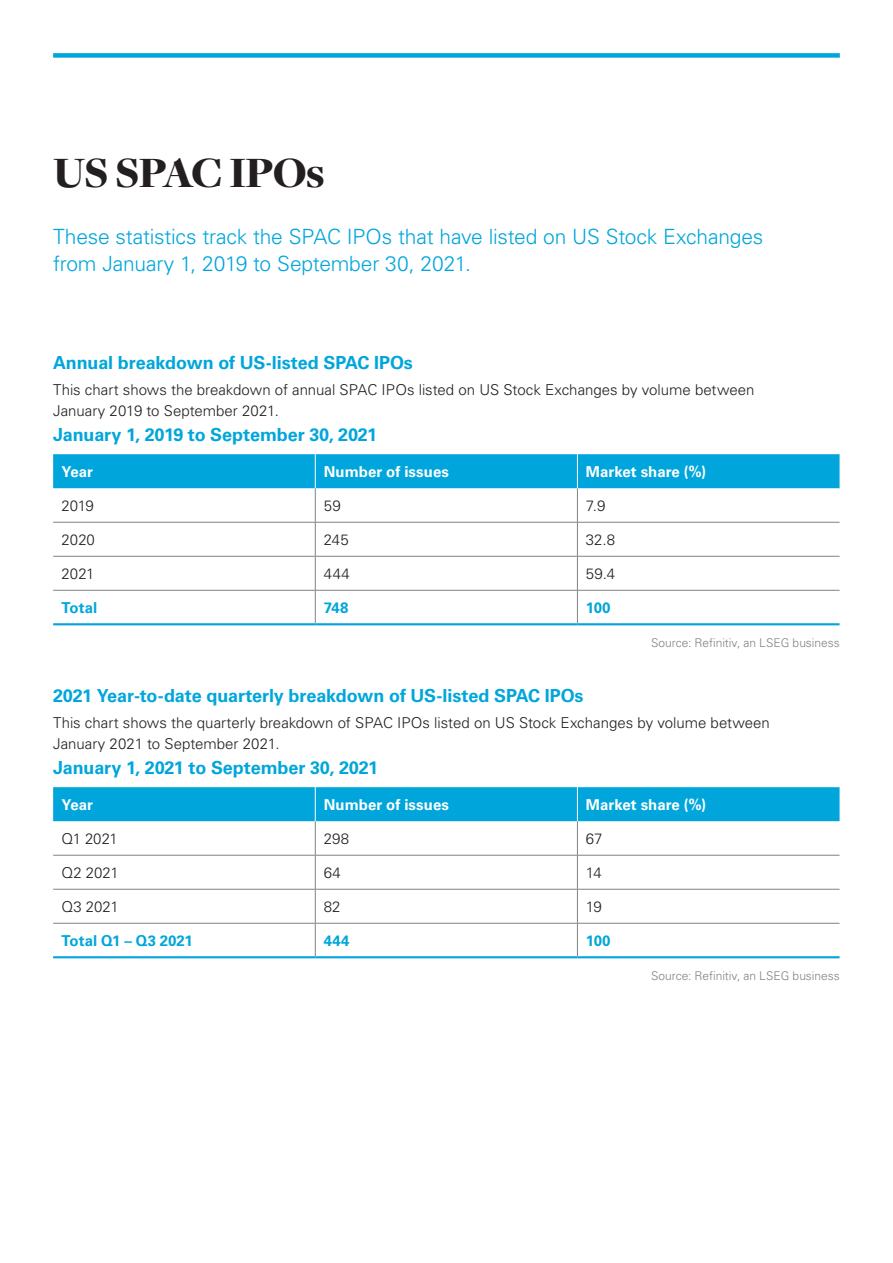
<style>
.page{position:relative;width:893px;height:1263px;background:#fff}
.page>*{position:absolute;margin:0;border:0;box-sizing:border-box;transform-origin:0 0}
.t1{font:900 45px "Freight Disp Pro";letter-spacing:-.02em;color:#231f20}
.t2{font:300 21px/27px "Univers LT Pro 45";letter-spacing:-.01em;color:#00a6db}
.t3{font:700 18px "Univers LT Pro 65";letter-spacing:-.01em;color:#00a6db}
.P_Body{font:300 15px/21px "Univers LT Pro 45";color:#231f20}
.P_Body_Bold{font:700 15px "Univers LT Pro 65";letter-spacing:.005em;color:#fff}
.P_Body_Bold-2{font:700 15px "Univers LT Pro 65";color:#00a6db}
.P_Source{font:300 12px "Univers LT Pro 45";color:#808285}
</style>
<div class="page">
<div style="left:53px;top:53px;width:787px;height:5px;background:#00a6db"></div>
<div style="left:53px;top:454px;width:786px;height:34px;background:#00a6db"></div>
<hr style="left:315px;top:488px;width:1px;height:34px;background:#808285">
<hr style="left:577px;top:488px;width:1px;height:34px;background:#808285">
<hr style="left:53px;top:522px;width:262px;height:1px;background:#808285">
<hr style="left:315px;top:522px;width:262px;height:1px;background:#808285">
<hr style="left:315px;top:522px;width:1px;height:34px;background:#808285">
<hr style="left:577px;top:522px;width:262px;height:1px;background:#808285">
<hr style="left:577px;top:522px;width:1px;height:34px;background:#808285">
<hr style="left:53px;top:556px;width:262px;height:1px;background:#808285">
<hr style="left:315px;top:556px;width:262px;height:1px;background:#808285">
<hr style="left:315px;top:556px;width:1px;height:34px;background:#808285">
<hr style="left:577px;top:556px;width:262px;height:1px;background:#808285">
<hr style="left:577px;top:556px;width:1px;height:34px;background:#808285">
<hr style="left:53px;top:590px;width:262px;height:1px;background:#808285">
<hr style="left:315px;top:590px;width:262px;height:1px;background:#808285">
<hr style="left:315px;top:590px;width:1px;height:33px;background:#808285">
<hr style="left:577px;top:590px;width:262px;height:1px;background:#808285">
<hr style="left:577px;top:590px;width:1px;height:33px;background:#808285">
<hr style="left:315px;top:454px;width:1px;height:34px;background:#fff">
<hr style="left:577px;top:454px;width:1px;height:34px;background:#fff">
<hr style="left:53px;top:623px;width:262px;height:2px;background:#00a6db">
<hr style="left:315px;top:623px;width:262px;height:2px;background:#00a6db">
<hr style="left:577px;top:623px;width:262px;height:2px;background:#00a6db">
<div style="left:53px;top:787px;width:786px;height:34px;background:#00a6db"></div>
<hr style="left:315px;top:821px;width:1px;height:34px;background:#808285">
<hr style="left:577px;top:821px;width:1px;height:34px;background:#808285">
<hr style="left:53px;top:855px;width:262px;height:1px;background:#808285">
<hr style="left:315px;top:855px;width:262px;height:1px;background:#808285">
<hr style="left:315px;top:855px;width:1px;height:34px;background:#808285">
<hr style="left:577px;top:855px;width:262px;height:1px;background:#808285">
<hr style="left:577px;top:855px;width:1px;height:34px;background:#808285">
<hr style="left:53px;top:889px;width:262px;height:1px;background:#808285">
<hr style="left:315px;top:889px;width:262px;height:1px;background:#808285">
<hr style="left:315px;top:889px;width:1px;height:34px;background:#808285">
<hr style="left:577px;top:889px;width:262px;height:1px;background:#808285">
<hr style="left:577px;top:889px;width:1px;height:34px;background:#808285">
<hr style="left:53px;top:923px;width:262px;height:1px;background:#808285">
<hr style="left:315px;top:923px;width:262px;height:1px;background:#808285">
<hr style="left:315px;top:923px;width:1px;height:33px;background:#808285">
<hr style="left:577px;top:923px;width:262px;height:1px;background:#808285">
<hr style="left:577px;top:923px;width:1px;height:33px;background:#808285">
<hr style="left:315px;top:787px;width:1px;height:34px;background:#fff">
<hr style="left:577px;top:787px;width:1px;height:34px;background:#fff">
<hr style="left:53px;top:956px;width:262px;height:2px;background:#00a6db">
<hr style="left:315px;top:956px;width:262px;height:2px;background:#00a6db">
<hr style="left:577px;top:956px;width:262px;height:2px;background:#00a6db">
<h2 class="t1" style="left:53px;top:142px;width:273px">US SPAC IPOs</h2>
<h3 class="t2" style="left:53px;top:223px;width:712px">These statistics track the SPAC IPOs that have listed on US Stock Exchanges from January 1, 2019 to September 30, 2021.</h3>
<h5 class="t3" style="left:53px;top:352px;width:361px">Annual breakdown of US-listed SPAC IPOs</h5>
<p class="P_Body" style="left:53px;top:379px;width:703px">This chart shows the breakdown of annual SPAC IPOs listed on US Stock Exchanges by volume between<br>January 2019 to September 2021.</p>
<h5 class="t3" style="left:53px;top:424px;width:326px">January 1, 2019 to September 30, 2021</h5>
<p class="P_Body_Bold" style="left:62px;top:462px;width:33px">Year</p>
<p class="P_Body_Bold" style="left:324px;top:462px;width:127px">Number of issues</p>
<p class="P_Body_Bold" style="left:586px;top:462px;width:122px">Market share (%)</p>
<p class="P_Body" style="left:62px;top:495px;width:34px">2019</p>
<p class="P_Body" style="left:324px;top:495px;width:18px">59</p>
<p class="P_Body" style="left:586px;top:495px;width:21px">7.9</p>
<p class="P_Body" style="left:62px;top:529px;width:35px">2020</p>
<p class="P_Body" style="left:324px;top:529px;width:26px">245</p>
<p class="P_Body" style="left:586px;top:529px;width:31px">32.8</p>
<p class="P_Body" style="left:62px;top:563px;width:34px">2021</p>
<p class="P_Body" style="left:324px;top:563px;width:28px">444</p>
<p class="P_Body" style="left:586px;top:563px;width:31px">59.4</p>
<p class="P_Body_Bold-2" style="left:62px;top:598px;width:37px">Total</p>
<p class="P_Body_Bold-2" style="left:324px;top:598px;width:26px">748</p>
<p class="P_Body_Bold-2" style="left:586px;top:598px;width:26px">100</p>
<p class="P_Source" style="left:651px;top:635px;width:190px">Source: Refinitiv, an LSEG business</p>
<h5 class="t3" style="left:53px;top:685px;width:532px">2021 Year-to-date quarterly breakdown of US-listed SPAC IPOs</h5>
<p class="P_Body" style="left:53px;top:712px;width:718px">This chart shows the quarterly breakdown of SPAC IPOs listed on US Stock Exchanges by volume between<br>January 2021 to September 2021.</p>
<h5 class="t3" style="left:53px;top:757px;width:326px">January 1, 2021 to September 30, 2021</h5>
<p class="P_Body_Bold" style="left:62px;top:795px;width:33px">Year</p>
<p class="P_Body_Bold" style="left:324px;top:795px;width:127px">Number of issues</p>
<p class="P_Body_Bold" style="left:586px;top:795px;width:122px">Market share (%)</p>
<p class="P_Body" style="left:62px;top:828px;width:58px">Q1 2021</p>
<p class="P_Body" style="left:324px;top:828px;width:27px">298</p>
<p class="P_Body" style="left:586px;top:828px;width:18px">67</p>
<p class="P_Body" style="left:62px;top:862px;width:59px">Q2 2021</p>
<p class="P_Body" style="left:324px;top:862px;width:19px">64</p>
<p class="P_Body" style="left:586px;top:862px;width:17px">14</p>
<p class="P_Body" style="left:62px;top:896px;width:59px">Q3 2021</p>
<p class="P_Body" style="left:324px;top:896px;width:18px">82</p>
<p class="P_Body" style="left:586px;top:896px;width:17px">19</p>
<p class="P_Body_Bold-2" style="left:62px;top:931px;width:133px">Total Q1 – Q3 2021</p>
<p class="P_Body_Bold-2" style="left:324px;top:931px;width:27px">444</p>
<p class="P_Body_Bold-2" style="left:586px;top:931px;width:26px">100</p>
<p class="P_Source" style="left:651px;top:968px;width:190px">Source: Refinitiv, an LSEG business</p>
</div>
